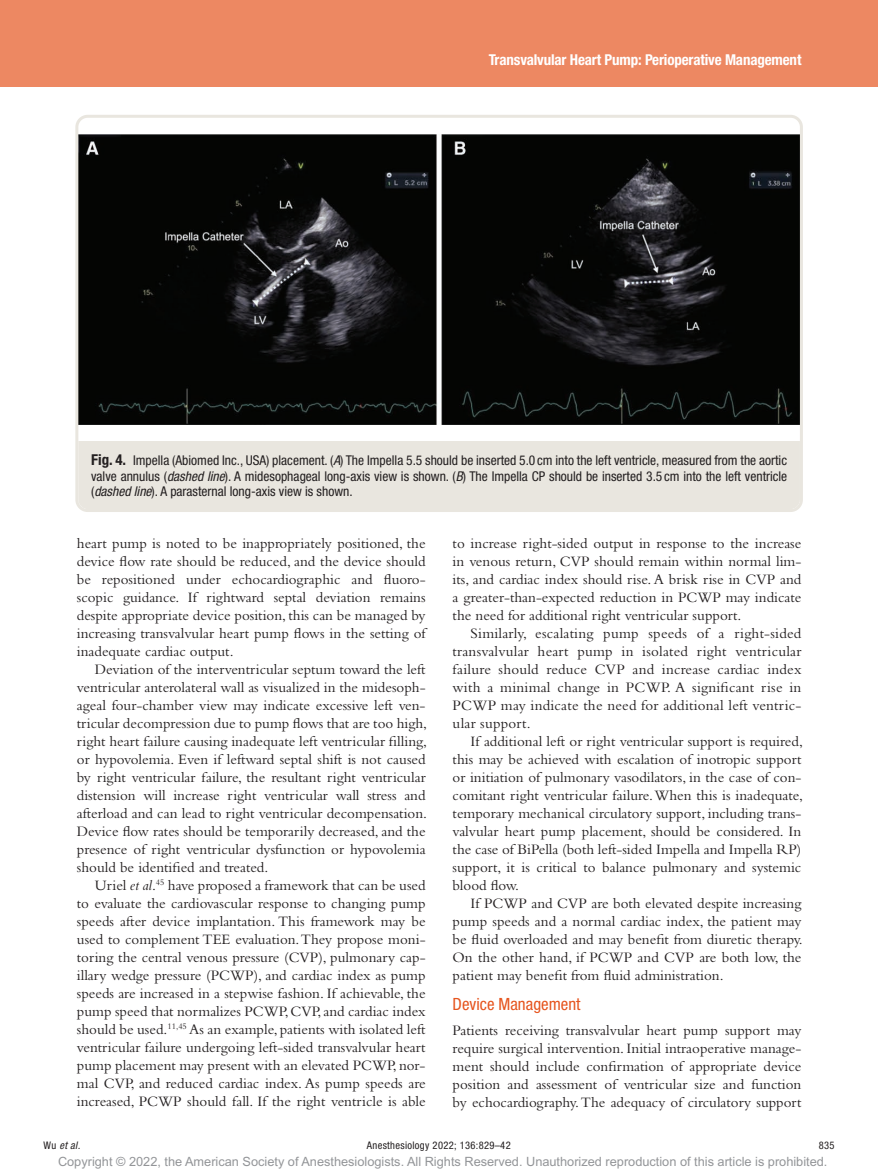
<style>
.page{position:relative;width:878px;height:1175px;background:#fff}
.page>*{position:absolute;margin:0;border:0;box-sizing:border-box;transform-origin:0 0}
.t1{font:condensed 16.8px "Helvetica Neue LT Std";color:#e6551f}
.t2{font:15px/18px "Bembo Std";color:#231f20;text-align:justify}
.t3{font:700 condensed 15px "Helvetica Neue LT Std";letter-spacing:-.01em;color:#fff}
.t4{font:condensed 13.5px/15.8px "Helvetica Neue LT Std";color:#231f20;text-align:justify}
.t5{font:12.75px "Arial MT Std";color:#939598}
.t6{font:condensed 10.5px "Helvetica Neue LT Std";letter-spacing:.03em;color:#231f20}
.t7{font:italic condensed 10.5px "Helvetica Neue LT Std";color:#231f20}
.s1{font-weight:700;font-size:15px}
.s2{font-style:italic}
.s3{font-style:normal}
</style>
<div class="page">
<div style="left:0;top:0;width:878px;height:86px;background:#ed8862"></div>
<img style="left:79px;top:134px;width:719px;height:290px">
<div style="left:78px;top:441px;width:721px;height:68px;background:#e9e6df"></div>
<div style="left:75px;top:115px;width:727px;height:397px;border:3px solid #e9e6df;border-radius:11px"></div>
<p class="t3" style="left:488px;top:51px;width:314px">Transvalvular Heart Pump: Perioperative Management</p>
<p class="t4" style="left:91px;top:452px;width:697px"><span class="s1">Fig. 4.</span> Impella (Abiomed Inc., USA) placement. (<span class="s2">A</span>) The Impella 5.5 should be inserted 5.0 cm into the left ventricle, measured from the aortic valve annulus (<span class="s2">dashed line</span>). A midesophageal long-axis view is shown. (<span class="s2">B</span>) The Impella CP should be inserted 3.5 cm into the left ventricle (<span class="s2">dashed line</span>). A parasternal long-axis view is shown.</p>
<p class="t2" style="left:77px;top:533px;width:350px">heart pump is noted to be inappropriately positioned, the device flow rate should be reduced, and the device should be repositioned under echocardiographic and fluoro&shy;scopic guidance. If rightward septal deviation remains despite appropriate device position, this can be managed by increasing transvalvular heart pump flows in the setting of inadequate cardiac output.</p>
<p class="t2" style="left:77px;top:659px;width:352px;text-indent:18px">Deviation of the interventricular septum toward the left ventricular anterolateral wall as visualized in the midesoph&shy;ageal four-chamber view may indicate excessive left ven&shy;tricular decompression due to pump flows that are too high, right heart failure causing inadequate left ventricular filling, or hypovolemia. Even if leftward septal shift is not caused by right ventricular failure, the resultant right ventricular distension will increase right ventricular wall stress and afterload and can lead to right ventricular decompensation.<br>Device flow rates should be temporarily decreased, and the presence of right ventricular dysfunction or hypovolemia should be identified and treated.</p>
<p class="t2" style="left:77px;top:875px;width:350px;text-indent:18px">Uriel <span class="s2">et al</span>.<sup>45</sup> have proposed a framework that can be used to evaluate the cardiovascular response to changing pump speeds after device implantation. This framework may be used to complement TEE evaluation. They propose moni&shy;toring the central venous pressure (CVP), pulmonary cap&shy;illary wedge pressure (PCWP), and cardiac index as pump speeds are increased in a stepwise fashion. If achievable, the pump speed that normalizes PCWP, CVP, and cardiac index should be used.<sup>11,45</sup> As an example, patients with isolated left ventricular failure undergoing left-sided transvalvular heart pump placement may present with an elevated PCWP, nor&shy;mal CVP, and reduced cardiac index. As pump speeds are increased, PCWP should fall. If the right ventricle is able</p>
<p class="t2" style="left:452px;top:533px;width:350px">to increase right-sided output in response to the increase in venous return, CVP should remain within normal lim&shy;its, and cardiac index should rise. A brisk rise in CVP and a greater-than-expected reduction in PCWP may indicate the need for additional right ventricular support.</p>
<p class="t2" style="left:452px;top:623px;width:350px;text-indent:18px">Similarly, escalating pump speeds of a right-sided transvalvular heart pump in isolated right ventricular failure should reduce CVP and increase cardiac index with a minimal change in PCWP. A significant rise in PCWP may indicate the need for additional left ventric&shy;ular support.</p>
<p class="t2" style="left:452px;top:731px;width:352px;text-indent:18px">If additional left or right ventricular support is required, this may be achieved with escalation of inotropic support or initiation of pulmonary vasodilators, in the case of con&shy;comitant right ventricular failure. When this is inadequate, temporary mechanical circulatory support, including trans&shy;valvular heart pump placement, should be considered. In the case of BiPella (both left-sided Impella and Impella RP) support, it is critical to balance pulmonary and systemic blood flow.</p>
<p class="t2" style="left:452px;top:893px;width:352px;text-indent:18px">If PCWP and CVP are both elevated despite increasing pump speeds and a normal cardiac index, the patient may be fluid overloaded and may benefit from diuretic therapy.<br>On the other hand, if PCWP and CVP are both low, the patient may benefit from fluid administration.</p>
<p class="t1" style="left:452px;top:994px;width:129px">Device Management</p>
<p class="t2" style="left:452px;top:1020px;width:350px">Patients receiving transvalvular heart pump support may require surgical intervention. Initial intraoperative manage&shy;ment should include confirmation of appropriate device position and assessment of ventricular size and function by echocardiography. The adequacy of circulatory support</p>
<p class="t7" style="left:44px;top:1139px;width:38px"><span class="s3">Wu</span> et al.</p>
<p class="t6" style="left:367px;top:1139px;width:145px">Anesthesiology 2022; 136:829–42</p>
<p class="t6" style="left:818px;top:1139px;width:17px">835</p>
<p class="t5" style="left:58px;top:1154px;width:771px">Copyright © 2022, the American Society of Anesthesiologists. All Rights Reserved. Unauthorized reproduction of this article is prohibited.</p>
</div>
